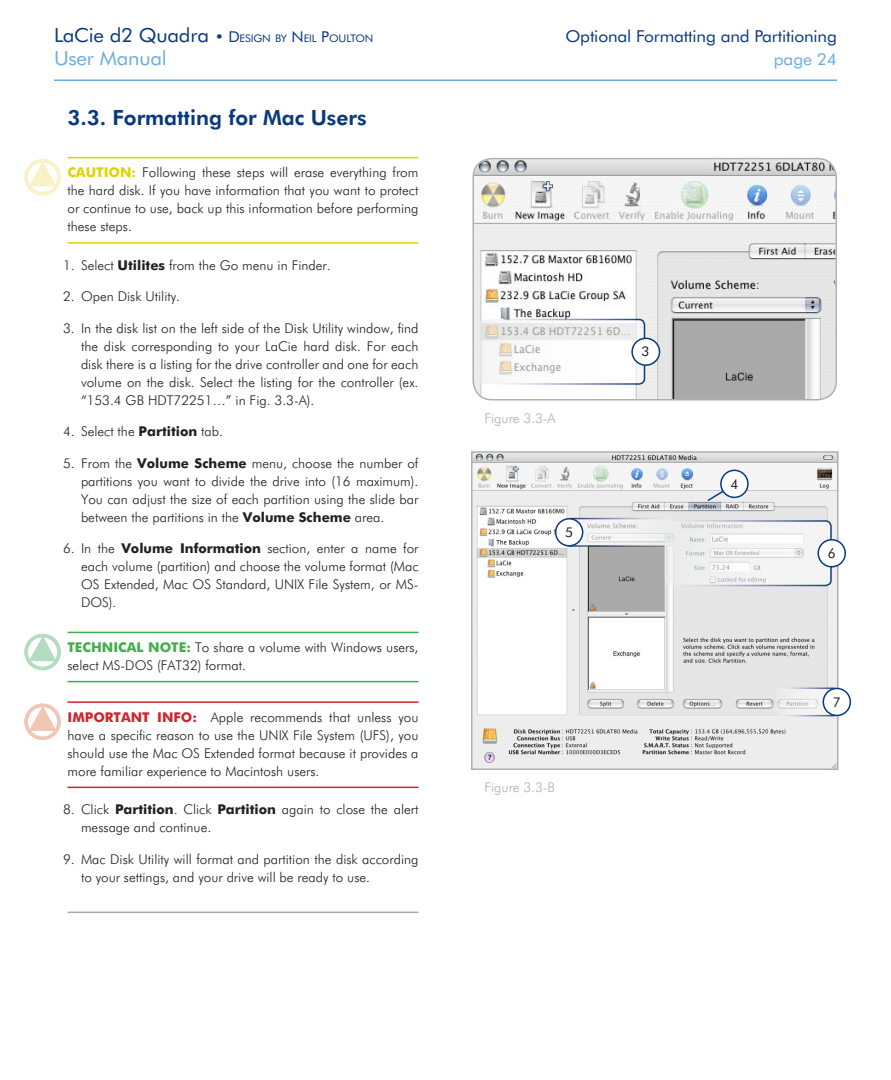
<style>
.page{position:relative;width:891px;height:1080px;background:#fff}
.page>*{position:absolute;margin:0;border:0;box-sizing:border-box;transform-origin:0 0}
.t1{font:800 21px "Futura BT";color:#083981}
.t2{font:19.5px "Futura BT";letter-spacing:-.01em;color:#6caddf;scale:1.05 1}
.t3{font:16.5px "Futura BT";letter-spacing:-.01em;color:#083981;scale:1.05 1}
.t4{font:16.5px "Futura BT";letter-spacing:-.01em;color:#6caddf;scale:1.05 1}
.t5{font:300 13.5px/18px "Futura BT";color:#231f20;text-align:justify}
.t6{font:300 13.5px "Futura BT";color:#aeafb3}
.t7{font:700 13.5px "Futura BT";color:#40ae49}
.t8{font:700 13.5px "Futura BT";color:#d1232a}
.t9{font:13.5px "Futura BT";color:#231f20}
.t10{font:10.5px "Futura BT";letter-spacing:-.015em;color:#083981;scale:1.05 1}
.s1{font-size:19.5px}
.s2{font-size:15px}
.s3{font-weight:700;color:#e1d201}
.s4{font-weight:700}
.s5{font-weight:700;color:#40ae49}
.s6{font-weight:700;color:#d1232a}
</style>
<div class="page">
<hr style="left:54px;top:80px;width:783px;height:1px;background:#6caddf">
<hr style="left:68px;top:157px;width:350px;height:1px;background:#e1d201">
<hr style="left:68px;top:242px;width:350px;height:2px;background:#e1d201">
<hr style="left:68px;top:632px;width:350px;height:1px;background:#40ae49">
<hr style="left:68px;top:681px;width:350px;height:1px;background:#40ae49">
<hr style="left:68px;top:701px;width:350px;height:2px;background:#d1232a">
<hr style="left:68px;top:787px;width:350px;height:1px;background:#d1232a">
<hr style="left:68px;top:912px;width:350px;height:1px;background:#a8a9ad">
<svg style="left:24px;top:159px;width:37px;height:37px"></svg>
<svg style="left:24px;top:634px;width:37px;height:36px"></svg>
<svg style="left:24px;top:704px;width:37px;height:36px"></svg>
<img style="left:474px;top:159px;width:362px;height:240px;border-radius:18px">
<div style="left:472px;top:158px;width:365px;height:243px;border:2px solid #aeafb3;border-radius:19px"></div>
<svg style="left:481px;top:318px;width:165px;height:67px"></svg>
<div style="left:632px;top:338px;width:28px;height:27px;background:#fff;border-radius:50%"></div>
<div style="left:631px;top:338px;width:29px;height:28px;border:2px solid #083981;border-radius:50%"></div>
<svg style="left:471px;top:451px;width:368px;height:319px"></svg>
<svg style="left:706px;top:488px;width:21px;height:14px"></svg>
<div style="left:721px;top:470px;width:27px;height:27px;background:#fff;border-radius:50%"></div>
<div style="left:720px;top:470px;width:29px;height:28px;border:2px solid #083981;border-radius:50%"></div>
<div style="left:776px;top:688px;width:63px;height:28px;background:#e7e7e8;border-radius:5px"></div>
<svg style="left:777px;top:687px;width:62px;height:30px"></svg>
<div style="left:823px;top:688px;width:27px;height:27px;background:#fff;border-radius:50%"></div>
<div style="left:823px;top:688px;width:28px;height:28px;border:2px solid #083981;border-radius:50%"></div>
<div style="left:556px;top:519px;width:27px;height:27px;background:#fff;border-radius:50%"></div>
<div style="left:555px;top:518px;width:28px;height:29px;border:2px solid #083981;border-radius:50%"></div>
<svg style="left:564px;top:517px;width:268px;height:70px"></svg>
<div style="left:818px;top:540px;width:27px;height:27px;background:#fff;border-radius:50%"></div>
<div style="left:818px;top:539px;width:28px;height:29px;border:2px solid #083981;border-radius:50%"></div>
<p class="t10" style="left:54px;top:32px;width:306px"><span class="s1">LaCie d2 Quadra</span> <span class="s2">• D</span>esign by <span class="s2">N</span> eil <span class="s2">P</span>oulton</p>
<p class="t3" style="left:565px;top:26px;width:260px">Optional Formatting and Partitioning</p>
<h2 class="t2" style="left:54px;top:46px;width:109px">User Manual</h2>
<p class="t4" style="left:774px;top:49px;width:60px">page 24</p>
<h1 class="t1" style="left:68px;top:105px;width:301px">3.3. Formatting for Mac Users</h1>
<p class="t5" style="left:68px;top:163px;width:352px"><span class="s3">CAUTION:</span> Following these steps will erase everything from the hard disk. If you have information that you want to protect or continue to use, back up this information before performing these steps.</p>
<p class="t5" style="left:81px;top:256px;width:251px">Select <span class="s4">Utilites</span> from the Go menu in Finder.</p>
<p class="t5" style="left:81px;top:287px;width:101px">Open Disk Utility.</p>
<p class="t5" style="left:81px;top:319px;width:339px">In the disk list on the left side of the Disk Utility window, find the disk corresponding to your LaCie hard disk. For each disk there is a listing for the drive controller and one for each volume on the disk. Select the listing for the controller (ex. “153.4 GB HDT72251…” in Fig. 3.3-A).</p>
<p class="t5" style="left:81px;top:422px;width:144px">Select the <span class="s4">Partition</span> tab.</p>
<p class="t5" style="left:81px;top:454px;width:339px">From the <span class="s4">Volume Scheme</span> menu, choose the number of partitions you want to divide the drive into (16 maximum).<br>You can adjust the size of each partition using the slide bar between the partitions in the <span class="s4">Volume Scheme</span> area.</p>
<p class="t5" style="left:81px;top:539px;width:339px">In the <span class="s4">Volume Information</span> section, enter a name for each volume (partition) and choose the volume format (Mac OS Extended, Mac OS Standard, UNIX File System, or MS-DOS).</p>
<p class="t7" style="left:68px;top:639px;width:26px">technica</p>
<p class="t7" style="left:136px;top:639px;width:23px">l not</p>
<p class="t5" style="left:63px;top:256px;width:13px">1.</p>
<p class="t5" style="left:63px;top:287px;width:13px">2.</p>
<p class="t5" style="left:63px;top:319px;width:13px">3.</p>
<p class="t5" style="left:63px;top:422px;width:13px">4.</p>
<p class="t5" style="left:63px;top:454px;width:13px">5.</p>
<p class="t5" style="left:63px;top:539px;width:13px">6.</p>
<p class="t5" style="left:68px;top:638px;width:353px;text-indent:111px"><span class="s5">e:</span> To share a volume with Windows users, select MS-DOS (FAT32) format.</p>
<p class="t8" style="left:68px;top:709px;width:57px">Important</p>
<p class="t5" style="left:68px;top:708px;width:353px;text-indent:90px"><span class="s6">In fo:</span> Apple recommends that unless you have a specific reason to use the UNIX File System (UFS), you should use the Mac OS Extended format because it provides a more familiar experience to Macintosh users.</p>
<p class="t5" style="left:81px;top:800px;width:339px">Click <span class="s4">Partition</span>. Click <span class="s4">Partition</span> again to close the alert message and continue.</p>
<p class="t5" style="left:81px;top:850px;width:339px">Mac Disk Utility will format and partition the disk according to your settings, and your drive will be ready to use.</p>
<p class="t5" style="left:63px;top:800px;width:13px">8.</p>
<p class="t5" style="left:63px;top:850px;width:13px">9.</p>
<p class="t6" style="left:484px;top:410px;width:73px">Figure 3.3-A</p>
<p class="t9" style="left:565px;top:524px;width:8px">5</p>
<p class="t6" style="left:484px;top:779px;width:72px">Figure 3.3-B</p>
<p class="t9" style="left:641px;top:343px;width:8px">3</p>
<p class="t9" style="left:730px;top:476px;width:8px">4</p>
<p class="t9" style="left:828px;top:545px;width:9px">6</p>
<p class="t9" style="left:833px;top:694px;width:9px">7</p>
</div>
